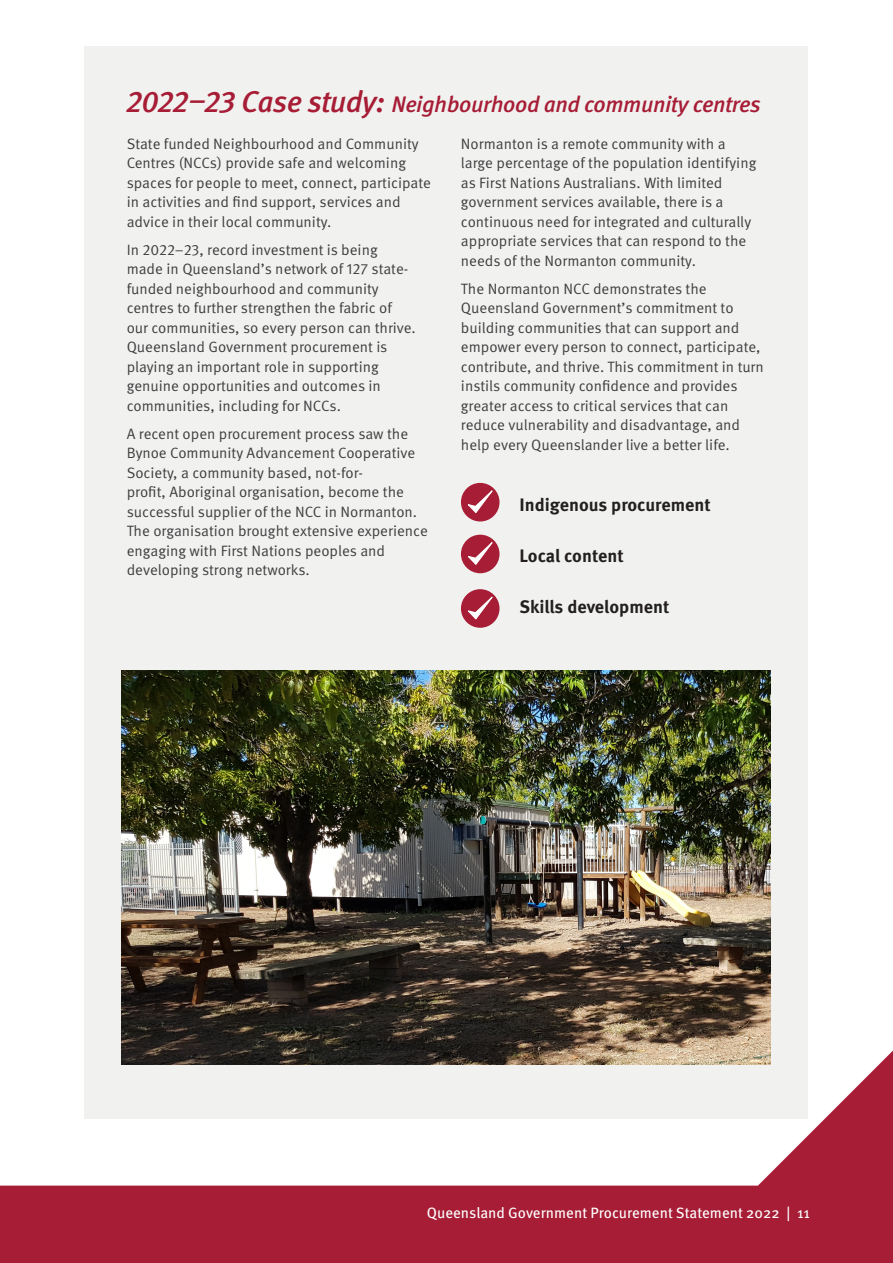
<style>
.page{position:relative;width:893px;height:1263px;background:#fff}
.page>*{position:absolute;margin:0;border:0;box-sizing:border-box;transform-origin:0 0}
.Heading_L2{font:italic 500 22.5px "Meta Pro";letter-spacing:-.02em;color:#a71d36}
.t1{font:700 18px "Meta Pro";color:#231f20}
.Body{font:15px/19.5px "Meta Pro Norm";color:#3e3e3f}
.t2{font:15px "Meta Pro";color:#fff}
.s1{font-size:30px}
.s2{font-size:31.5px}
</style>
<div class="page">
<svg style="left:0;top:1050px;width:893px;height:213px;fill:#a71d36"></svg>
<div style="left:84px;top:46px;width:724px;height:1072px;background:#f1f2f0"></div>
<div style="left:461px;top:483px;width:38px;height:38px;background:#a71d36;border-radius:50%"></div>
<svg style="left:465px;top:482px;width:35px;height:32px"></svg>
<div style="left:461px;top:535px;width:38px;height:38px;background:#a71d36;border-radius:50%"></div>
<svg style="left:465px;top:534px;width:35px;height:32px"></svg>
<div style="left:461px;top:589px;width:38px;height:39px;background:#a71d36;border-radius:50%"></div>
<svg style="left:465px;top:589px;width:35px;height:31px"></svg>
<img style="left:122px;top:670px;width:648px;height:394px">
<p class="Heading_L2" style="left:127px;top:87px;width:636px"><span class="s1">2022–23 Case study</span><span class="s2">:</span> Neighbourhood and community centres</p>
<p class="Body" style="left:127px;top:133px;width:306px">State funded Neighbourhood and Community Centres (NCCs) provide safe and welcoming spaces for people to meet, connect, participate in activities and find support, services and advice in their local community.</p>
<p class="Body" style="left:127px;top:239px;width:291px">In 2022–23, record investment is being made in Queensland’s network of 127 state&shy;funded neighbourhood and community centres to further strengthen the fabric of our communities, so every person can thrive.<br>Queensland Government procurement is playing an important role in supporting genuine opportunities and outcomes in communities, including for NCCs.</p>
<p class="Body" style="left:127px;top:423px;width:303px">A recent open procurement process saw the Bynoe Community Advancement Cooperative Society, a community based, not-for-<br>profit, Aboriginal organisation, become the successful supplier of the NCC in Normanton.<br>The organisation brought extensive experience engaging with First Nations peoples and developing strong networks.</p>
<p class="Body" style="left:461px;top:133px;width:297px">Normanton is a remote community with a large percentage of the population identifying as First Nations Australians. With limited government services available, there is a continuous need for integrated and culturally appropriate services that can respond to the needs of the Normanton community.</p>
<p class="Body" style="left:461px;top:278px;width:304px">The Normanton NCC demonstrates the Queensland Government’s commitment to building communities that can support and empower every person to connect, participate, contribute, and thrive. This commitment in turn instils community confidence and provides greater access to critical services that can reduce vulnerability and disadvantage, and help every Queenslander live a better life.</p>
<p class="t1" style="left:519px;top:491px;width:193px">Indigenous procurement</p>
<p class="t1" style="left:519px;top:542px;width:106px">Local content</p>
<p class="t1" style="left:519px;top:593px;width:152px">Skills development</p>
<p class="t2" style="left:427px;top:1202px;width:385px">Queensland Government Procurement Statement 2022 | 11</p>
</div>
